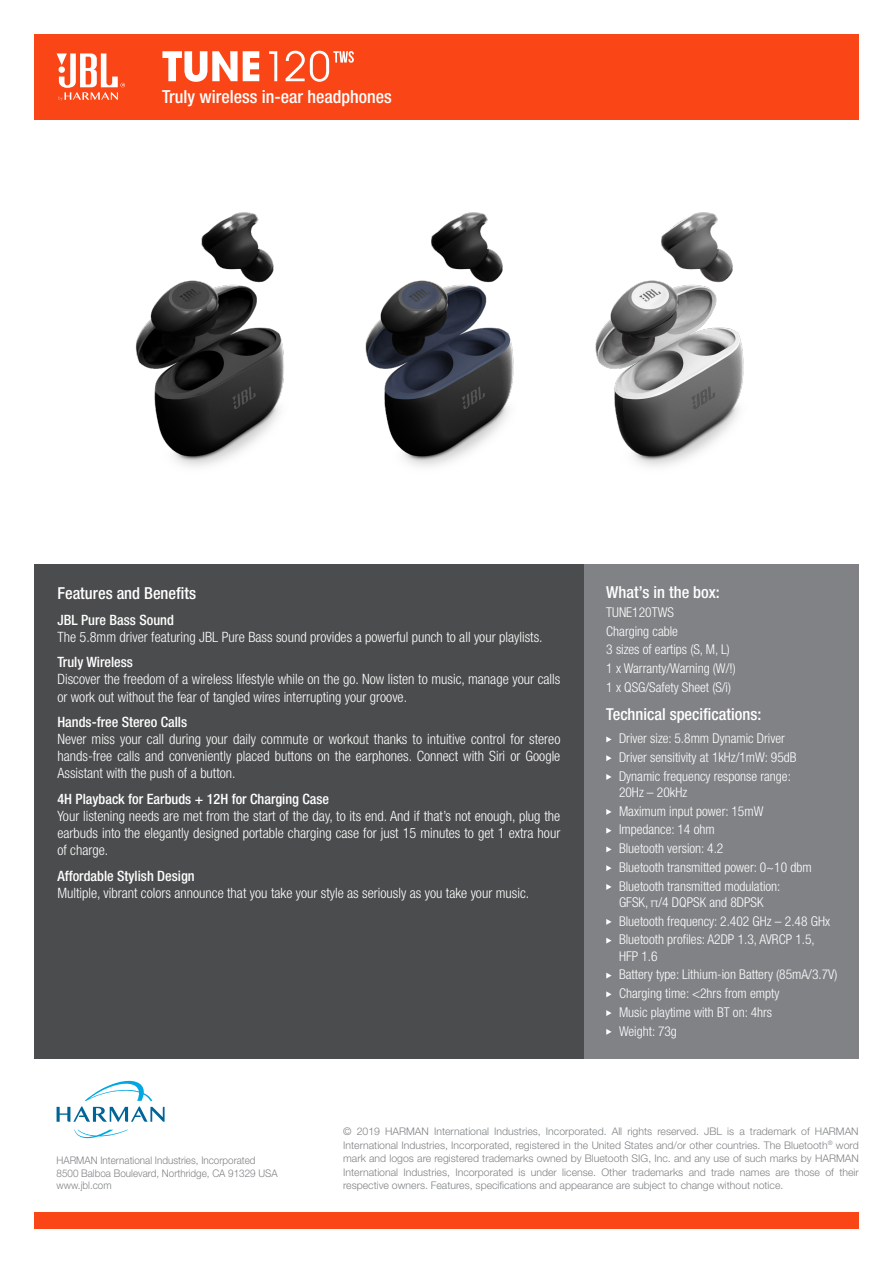
<style>
.page{position:relative;width:893px;height:1263px;background:#fff}
.page>*{position:absolute;margin:0;border:0;box-sizing:border-box;transform-origin:0 0}
.t1{font:500 condensed 18px "Helvetica Neue LT Pro";color:#fff}
.t2{font:500 condensed 16.5px "Helvetica Neue LT Pro";color:#fff}
.t3{font:300 condensed 14.25px/17.1px "Helvetica Neue LT Pro";color:#fff;text-align:justify}
.t4{font:500 condensed 14.25px "Helvetica Neue LT Pro";color:#fff}
.t5{font:300 condensed 13.5px/16.2px "Helvetica Neue LT Pro";color:#fff}
.t6{font:300 10.5px/13.5px "Helvetica Neue LT Pro";color:#808285;text-align:justify}
.t7{font:300 10.5px "Helvetica Neue LT Pro";color:#808285;scale:.94 1}
</style>
<div class="page">
<div style="left:34px;top:1213px;width:825px;height:16px;background:#fa4616"></div>
<svg style="left:74px;top:1130px;width:54px;height:8px"></svg>
<svg style="left:57px;top:1080px;width:108px;height:42px"></svg>
<div style="left:34px;top:34px;width:825px;height:85px;background:#fa4616"></div>
<svg style="left:57px;top:53px;width:68px;height:48px"></svg>
<div style="left:584px;top:564px;width:275px;height:494px;background:#808285"></div>
<svg style="left:606px;top:736px;width:6px;height:6px"></svg>
<svg style="left:606px;top:755px;width:6px;height:6px"></svg>
<svg style="left:606px;top:774px;width:6px;height:6px"></svg>
<svg style="left:606px;top:809px;width:6px;height:6px"></svg>
<svg style="left:606px;top:828px;width:6px;height:6px"></svg>
<svg style="left:606px;top:846px;width:6px;height:6px"></svg>
<svg style="left:606px;top:865px;width:6px;height:6px"></svg>
<svg style="left:606px;top:884px;width:6px;height:6px"></svg>
<svg style="left:606px;top:919px;width:6px;height:6px"></svg>
<svg style="left:606px;top:938px;width:6px;height:5px"></svg>
<svg style="left:606px;top:973px;width:6px;height:5px"></svg>
<svg style="left:606px;top:991px;width:6px;height:6px"></svg>
<svg style="left:606px;top:1010px;width:6px;height:6px"></svg>
<svg style="left:606px;top:1029px;width:6px;height:6px"></svg>
<div style="left:34px;top:564px;width:550px;height:494px;background:#4b4c4d"></div>
<svg style="left:162px;top:51px;width:97px;height:31px"></svg>
<svg style="left:269px;top:51px;width:8px;height:30px"></svg>
<svg style="left:286px;top:51px;width:68px;height:31px"></svg>
<img style="left:135px;top:212px;width:149px;height:255px">
<img style="left:365px;top:212px;width:149px;height:255px">
<img style="left:595px;top:212px;width:149px;height:255px">
<p class="t1" style="left:162px;top:86px;width:231px">Truly wireless in-ear headphones</p>
<p class="t2" style="left:57px;top:583px;width:140px">Features and Benefits</p>
<p class="t4" style="left:57px;top:611px;width:118px">JBL Pure Bass Sound</p>
<p class="t3" style="left:57px;top:628px;width:487px">The 5.8mm driver featuring JBL Pure Bass sound provides a powerful punch to all your playlists.</p>
<p class="t4" style="left:57px;top:654px;width:77px">Truly Wireless</p>
<p class="t3" style="left:57px;top:671px;width:504px">Discover the freedom of a wireless lifestyle while on the go. Now listen to music, manage your calls or work out without the fear of tangled wires interrupting your groove.</p>
<p class="t4" style="left:57px;top:714px;width:131px">Hands-free Stereo Calls</p>
<p class="t3" style="left:57px;top:730px;width:504px">Never miss your call during your daily commute or workout thanks to intuitive control for stereo hands-free calls and conveniently placed buttons on the earphones. Connect with Siri or Google Assistant with the push of a button.</p>
<p class="t4" style="left:57px;top:790px;width:273px">4H Playback for Earbuds + 12H for Charging Case</p>
<p class="t3" style="left:57px;top:807px;width:504px">Your listening needs are met from the start of the day, to its end. And if that’s not enough, plug the earbuds into the elegantly designed portable charging case for just 15 minutes to get 1 extra hour of charge.</p>
<p class="t4" style="left:57px;top:867px;width:139px">Affordable Stylish Design</p>
<p class="t3" style="left:57px;top:884px;width:473px">Multiple, vibrant colors announce that you take your style as seriously as you take your music.</p>
<p class="t2" style="left:606px;top:582px;width:115px">What’s in the box:</p>
<p class="t5" style="left:606px;top:604px;width:69px">TUNE120TWS</p>
<p class="t5" style="left:606px;top:623px;width:73px">Charging cable</p>
<p class="t5" style="left:606px;top:641px;width:125px">3 sizes of eartips (S, M, L)</p>
<p class="t5" style="left:606px;top:660px;width:131px">1 x Warranty/Warning (W/!)</p>
<p class="t5" style="left:606px;top:679px;width:126px">1 x QSG/Safety Sheet (S/i)</p>
<p class="t2" style="left:606px;top:704px;width:157px">Technical specifications:</p>
<p class="t5" style="left:619px;top:730px;width:167px">Driver size: 5.8mm Dynamic Driver</p>
<p class="t5" style="left:619px;top:749px;width:179px">Driver sensitivity at 1kHz/1mW: 95dB</p>
<p class="t5" style="left:619px;top:768px;width:173px">Dynamic frequency response range:<br>20Hz – 20kHz</p>
<p class="t5" style="left:619px;top:803px;width:146px">Maximum input power: 15mW</p>
<p class="t5" style="left:619px;top:821px;width:97px">Impedance: 14 ohm</p>
<p class="t5" style="left:619px;top:840px;width:106px">Bluetooth version: 4.2</p>
<p class="t5" style="left:619px;top:859px;width:194px">Bluetooth transmitted power: 0~10 dbm</p>
<p class="t5" style="left:619px;top:878px;width:163px">Bluetooth transmitted modulation:<br>GFSK, π/4 DQPSK and 8DPSK</p>
<p class="t5" style="left:619px;top:913px;width:212px">Bluetooth frequency: 2.402 GHz – 2.48 GHx</p>
<p class="t5" style="left:619px;top:931px;width:197px">Bluetooth profiles: A2DP 1.3, AVRCP 1.5,<br>HFP 1.6</p>
<p class="t5" style="left:619px;top:966px;width:220px">Battery type: Lithium-ion Battery (85mA/3.7V)</p>
<p class="t5" style="left:619px;top:985px;width:162px">Charging time: &lt;2hrs from empty</p>
<p class="t5" style="left:619px;top:1004px;width:155px">Music playtime with BT on: 4hrs</p>
<p class="t5" style="left:619px;top:1023px;width:59px">Weight: 73g</p>
<p class="t7" style="left:57px;top:1154px;width:213px">HARMAN International Industries, Incorporated</p>
<p class="t7" style="left:57px;top:1166px;width:237px">8500 Balboa Boulevard, Northridge, CA 91329 USA</p>
<p class="t7" style="left:57px;top:1179px;width:60px">www.jbl.com</p>
<p class="t6" style="left:343px;top:1124px;width:517px">© 2019 HARMAN International Industries, Incorporated. All rights reserved. JBL is a trademark of HARMAN International Industries, Incorporated, registered in the United States and/or other countries. The Bluetooth<sup>®</sup> word mark and logos are registered trademarks owned by Bluetooth SIG, Inc. and any use of such marks by HARMAN International Industries, Incorporated is under license. Other trademarks and trade names are those of their respective owners. Features, specifications and appearance are subject to change without notice.</p>
</div>
